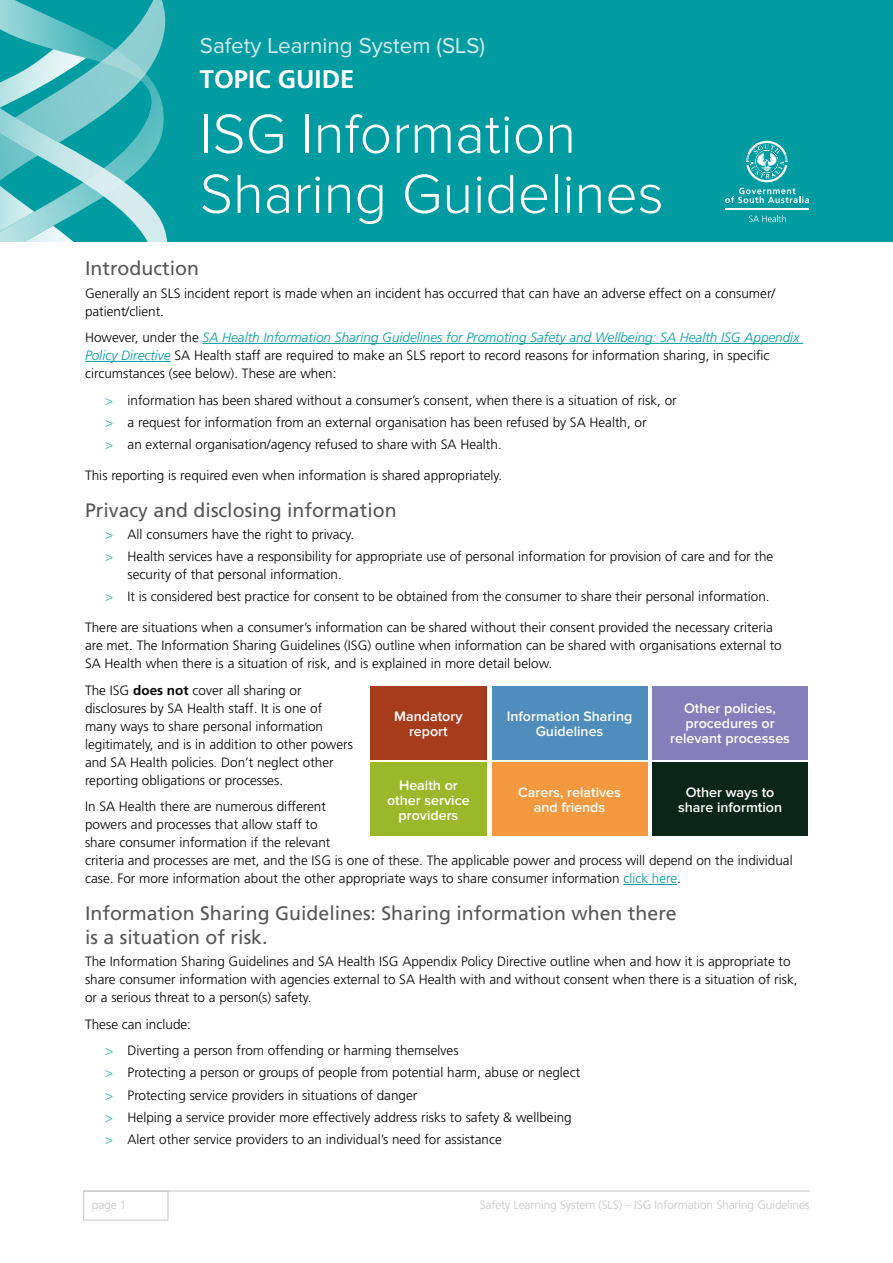
<style>
.page{position:relative;width:893px;height:1263px;background:#fff}
.page>*{position:absolute;margin:0;border:0;box-sizing:border-box;transform-origin:0 0}
.Heading{font:300 57px/60px "Proxima Nova";color:#fff}
.t1{font:700 25.5px "Frutiger";color:#fff}
.t2{font:22.5px "Proxima Nova";color:#d6ecee}
.Subhead_1_-_Level_1{font:19.5px/24px "Frutiger";color:#575756}
.t3{font:600 14.25px/15px "Proxima Nova";color:#fff;text-align:center}
.Body_Copy{font:300 13.5px/18px "Frutiger";color:#000}
.t4{font:300 12px "Frutiger";letter-spacing:-.01em;color:#c6c6c6}
.s1{font-style:italic;color:#009ca1}
.s2{color:#3bb9be}
.s3{font-weight:700}
.s4{color:#009ca1}
</style>
<div class="page">
<div style="left:0;top:0;width:893px;height:241px;background:#009ca1"></div>
<svg style="left:0;top:0;width:168px;height:241px"></svg>
<hr style="left:203px;top:343px;width:600px;height:1px;background:#009ca1">
<hr style="left:85px;top:361px;width:86px;height:1px;background:#009ca1">
<hr style="left:623px;top:884px;width:54px;height:1px;background:#009ca1">
<svg style="left:749px;top:215px;width:37px;height:7px"></svg>
<hr style="left:725px;top:209px;width:84px;height:1px;background:#fff">
<svg style="left:725px;top:188px;width:84px;height:15px"></svg>
<svg style="left:746px;top:141px;width:42px;height:41px"></svg>
<div style="left:370px;top:686px;width:117px;height:73px;background:#a73c1c"></div>
<div style="left:370px;top:763px;width:117px;height:73px;background:#9bb82a"></div>
<div style="left:492px;top:686px;width:155px;height:73px;background:#4e8dbc"></div>
<div style="left:492px;top:763px;width:155px;height:73px;background:#f4993f"></div>
<div style="left:652px;top:686px;width:156px;height:73px;background:#847ebb"></div>
<div style="left:652px;top:763px;width:156px;height:73px;background:#0b2618"></div>
<hr style="left:83px;top:1191px;width:727px;height:1px;background:#c6c6c6">
<div style="left:83px;top:1191px;width:85px;height:29px;border:1px solid #c6c6c6"></div>
<p class="t2" style="left:200px;top:33px;width:287px">Safety Learning System (SLS)</p>
<p class="t1" style="left:200px;top:64px;width:156px">TOPIC GUIDE</p>
<p class="Heading" style="left:200px;top:106px;width:465px">ISG Information<br>Sharing Guidelines</p>
<p class="Subhead_1_-_Level_1" style="left:85px;top:257px;width:115px">Introduction</p>
<p class="Body_Copy" style="left:85px;top:284px;width:692px">Generally an SLS incident report is made when an incident has occurred that can have an adverse effect on a consumer/ patient/client.</p>
<p class="Body_Copy" style="left:85px;top:329px;width:716px">However, under the <span class="s1">SA Health Information Sharing Guidelines for Promoting Safety and Wellbeing: SA Health ISG Appendix<br>Policy Directive</span> SA Health staff are required to make an SLS report to record reasons for information sharing, in specific circumstances (see below). These are when:</p>
<p class="Body_Copy" style="left:105px;top:391px;width:573px"><span class="s2">&gt;</span> information has been shared without a consumer’s consent, when there is a situation of risk, or</p>
<p class="Body_Copy" style="left:105px;top:413px;width:543px"><span class="s2">&gt;</span> a request for information from an external organisation has been refused by SA Health, or</p>
<p class="Body_Copy" style="left:105px;top:436px;width:398px"><span class="s2">&gt;</span> an external organisation/agency refused to share with SA Health.</p>
<p class="Body_Copy" style="left:85px;top:466px;width:419px">This reporting is required even when information is shared appropriately.</p>
<p class="Subhead_1_-_Level_1" style="left:85px;top:498px;width:313px">Privacy and disclosing information</p>
<p class="Body_Copy" style="left:105px;top:525px;width:251px"><span class="s2">&gt;</span> All consumers have the right to privacy.</p>
<p class="Body_Copy" style="left:128px;top:548px;width:647px;text-indent:-22px"><span class="s2">&gt;</span> Health services have a responsibility for appropriate use of personal information for provision of care and for the security of that personal information.</p>
<p class="Body_Copy" style="left:105px;top:588px;width:666px"><span class="s2">&gt;</span> It is considered best practice for consent to be obtained from the consumer to share their personal information.</p>
<p class="Body_Copy" style="left:85px;top:619px;width:698px">There are situations when a consumer’s information can be shared without their consent provided the necessary criteria are met. The Information Sharing Guidelines (ISG) outline when information can be shared with organisations external to<br>SA Health when there is a situation of risk, and is explained in more detail below.</p>
<p class="Body_Copy" style="left:85px;top:681px;width:269px">The ISG <span class="s3">does not</span> cover all sharing or disclosures by SA Health staff. It is one of many ways to share personal information legitimately, and is in addition to other powers and SA Health policies. Don’t neglect other reporting obligations or processes.</p>
<p class="Body_Copy" style="left:85px;top:798px;width:709px">In SA Health there are numerous different<br>powers and processes that allow staff to<br>share consumer information if the relevant<br>criteria and processes are met, and the ISG is one of these. The applicable power and process will depend on the individual case. For more information about the other appropriate ways to share consumer information <span class="s4">click here</span>.</p>
<p class="Subhead_1_-_Level_1" style="left:85px;top:901px;width:593px">Information Sharing Guidelines: Sharing information when there is a situation of risk.</p>
<p class="Body_Copy" style="left:85px;top:953px;width:714px">The Information Sharing Guidelines and SA Health ISG Appendix Policy Directive outline when and how it is appropriate to share consumer information with agencies external to SA Health with and without consent when there is a situation of risk, or a serious threat to a person(s) safety.</p>
<p class="Body_Copy" style="left:85px;top:1015px;width:108px">These can include:</p>
<p class="Body_Copy" style="left:105px;top:1042px;width:355px"><span class="s2">&gt;</span> Diverting a person from offending or harming themselves</p>
<p class="Body_Copy" style="left:105px;top:1064px;width:477px"><span class="s2">&gt;</span> Protecting a person or groups of people from potential harm, abuse or neglect</p>
<p class="Body_Copy" style="left:105px;top:1086px;width:314px"><span class="s2">&gt;</span> Protecting service providers in situations of danger</p>
<p class="Body_Copy" style="left:105px;top:1108px;width:468px"><span class="s2">&gt;</span> Helping a service provider more effectively address risks to safety &amp; wellbeing</p>
<p class="Body_Copy" style="left:105px;top:1131px;width:398px"><span class="s2">&gt;</span> Alert other service providers to an individual’s need for assistance</p>
<p class="t3" style="left:670px;top:701px;width:121px">Other policies, procedures or relevant processes</p>
<p class="t3" style="left:507px;top:709px;width:127px">Information Sharing<br>Guidelines</p>
<p class="t3" style="left:394px;top:709px;width:70px">Mandatory report</p>
<p class="t3" style="left:387px;top:778px;width:84px">Health or other service providers</p>
<p class="t3" style="left:518px;top:785px;width:104px">Carers, relatives and friends</p>
<p class="t3" style="left:678px;top:785px;width:106px">Other ways to share informtion</p>
<p class="t4" style="left:92px;top:1198px;width:36px">page 1</p>
<p class="t4" style="left:480px;top:1198px;width:331px">Safety Learning System (SLS) – ISG Information Sharing Guidelines</p>
</div>
